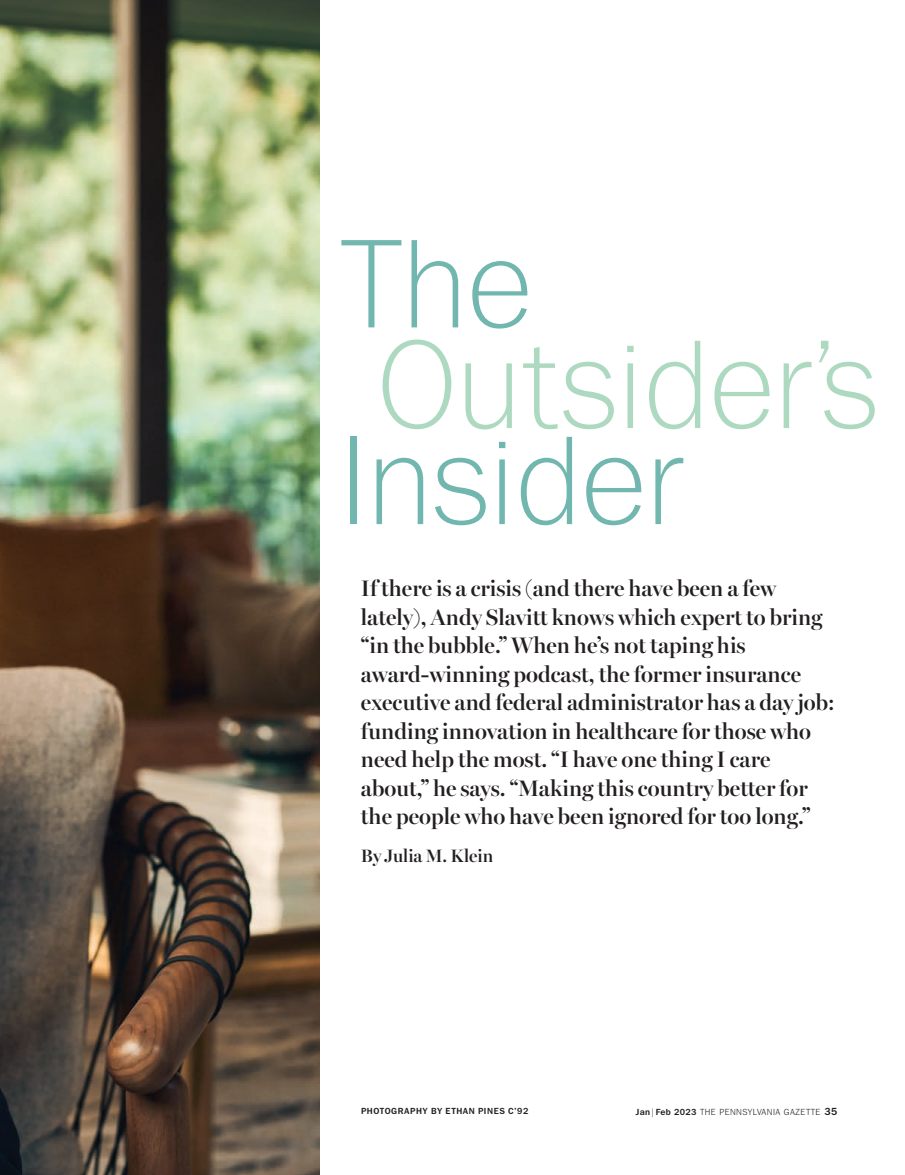
<style>
.page{position:relative;width:905px;height:1175px;background:#fff}
.page>*{position:absolute;margin:0;border:0;box-sizing:border-box;transform-origin:0 0}
.t1{font:300 128.55px "Tee Franklin";color:#72b7af}
.t2{font:300 128.55px "Tee Franklin";color:#aed9c1}
.t3{font:600 22.5px/28.5px "Miller Banner";color:#231f20}
.t4{font:600 18px "Miller Banner";color:#231f20}
.t5{font:9px "Tee Franklin";letter-spacing:.045em;color:#231f20}
.t6{font:700 9px "Tee Franklin";letter-spacing:.065em;color:#231f20}
.s1{font-weight:700}
.s2{font-weight:700;font-size:10.5px}
</style>
<div class="page">
<img style="left:0;top:0;width:320px;height:1174px">
<h1 class="t1" style="left:340px;top:208px;width:194px">The</h1>
<h1 class="t2" style="left:377px;top:308px;width:501px">Outsider’s</h1>
<h1 class="t1" style="left:340px;top:404px;width:345px">Insider</h1>
<p class="t3" style="left:361px;top:576px;width:475px">If there is a crisis (and there have been a few lately), Andy Slavitt knows which expert to bring “in the bubble.” When he’s not taping his award-winning podcast, the former insurance executive and federal administrator has a day job: funding innovation in healthcare for those who need help the most. “I have one thing I care about,” he says. “Making this country better for the people who have been ignored for too long.”</p>
<p class="t4" style="left:361px;top:849px;width:134px">By Julia M. Klein</p>
<p class="t6" style="left:361px;top:1108px;width:169px">PHOTOGRAPHY BY ETHAN PINES C’92</p>
<p class="t5" style="left:636px;top:1108px;width:203px"><span class="s1">Jan</span> | <span class="s1">Feb 2023</span> THE PENNSYLVANIA GAZETTE <span class="s2">35</span></p>
</div>
